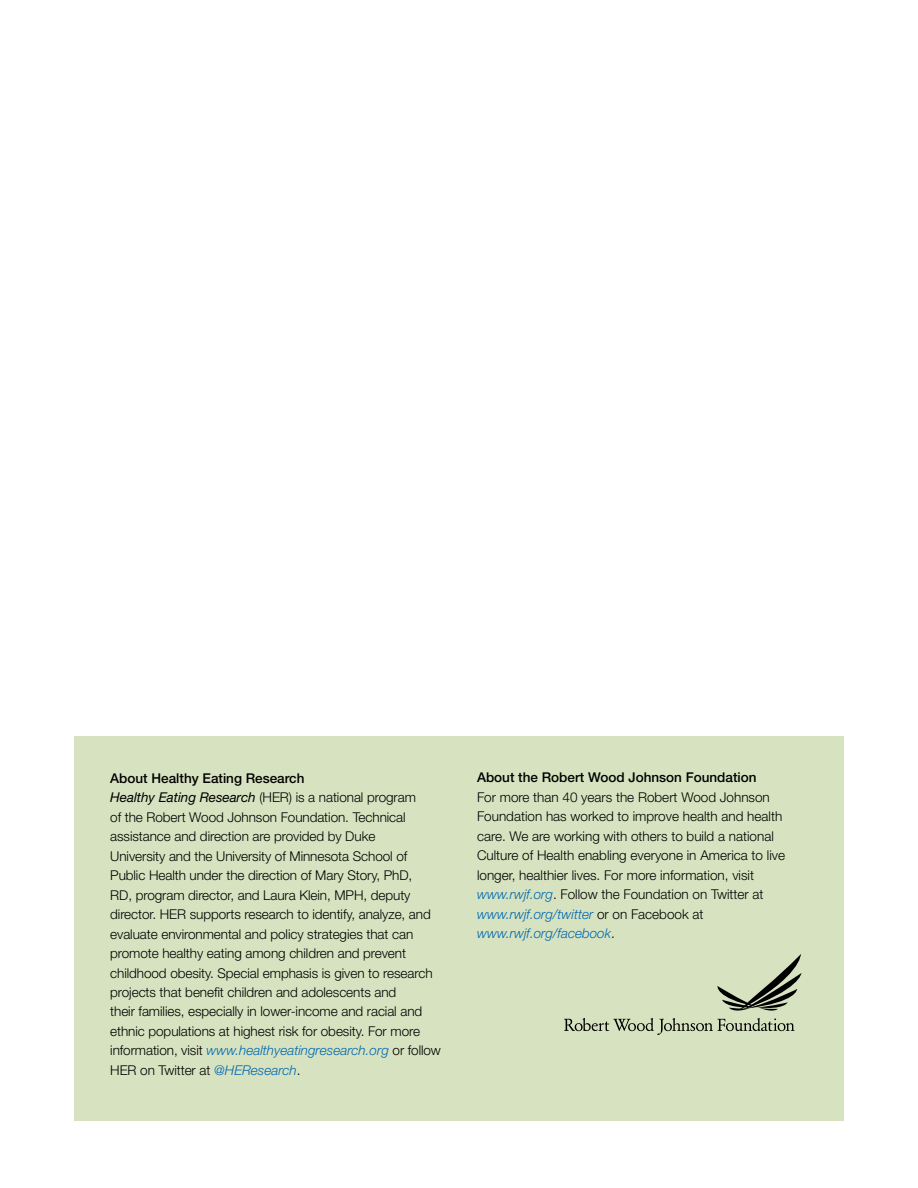
<style>
.page{position:relative;width:918px;height:1188px;background:#fff}
.page>*{position:absolute;margin:0;border:0;box-sizing:border-box;transform-origin:0 0}
.t1{font:300 13.5px/19.5px "Helvetica Neue LT Std";letter-spacing:-.005em;color:#000}
.t2{font:300 13.5px/19.5px "Helvetica Neue";color:#000}
.t3{font:500 13.5px "Helvetica Neue";color:#000}
.s1{font-weight:500}
.s2{font-weight:400;font-style:italic}
.s3{font-family:"Helvetica Neue"}
.s4{font-style:italic;color:#0067b1}
</style>
<div class="page">
<div style="left:74px;top:736px;width:770px;height:384px;background:#d7e3c0"></div>
<svg style="left:564px;top:954px;width:237px;height:81px"></svg>
<p class="t2" style="left:110px;top:768px;width:307px"><span class="s1">About Healthy Eating Research<br></span><span class="s2">Healthy Eating Research</span> (HER) is a national program of the Robert Wood Johnson Foundation. Technical</p>
<p class="t1" style="left:110px;top:826px;width:332px"><span class="s3">assistance and</span> direction are provided by Duke<br>University and the University of Minnesota School of Public Health under the direction of Mary Story, PhD,<br>RD, program director, and Laura Klein, MPH, deputy director. HER supports research to identify, analyze, and evaluate environmental and policy strategies that can promote healthy eating among children and prevent childhood obesity. Special emphasis is given to research projects that benefit children and adolescents and<br>their families, especially in lower-income and racial and ethnic populations at highest risk for obesity. For more information, visit <span class="s4">www.healthyeatingresearch.org</span> or follow HER on Twitter at <span class="s4">@HEResearch</span>.</p>
<p class="t3" style="left:477px;top:770px;width:281px">About the Robert Wood Johnson Foundation</p>
<p class="t2" style="left:477px;top:787px;width:307px">For more than 40 years the Robert Wood Johnson<br>Foundation has worked to improve health and health</p>
<p class="t1" style="left:477px;top:826px;width:310px">care. We are working with others to build a national Culture of Health enabling everyone in America to live longer, healthier lives. For more information, visit <span class="s4">www.rwjf.org</span>. Follow the Foundation on Twitter at <span class="s4">www.rwjf.org/twitter</span> or on Facebook at <span class="s4">www.rwjf.org/facebook</span>.</p>
</div>
